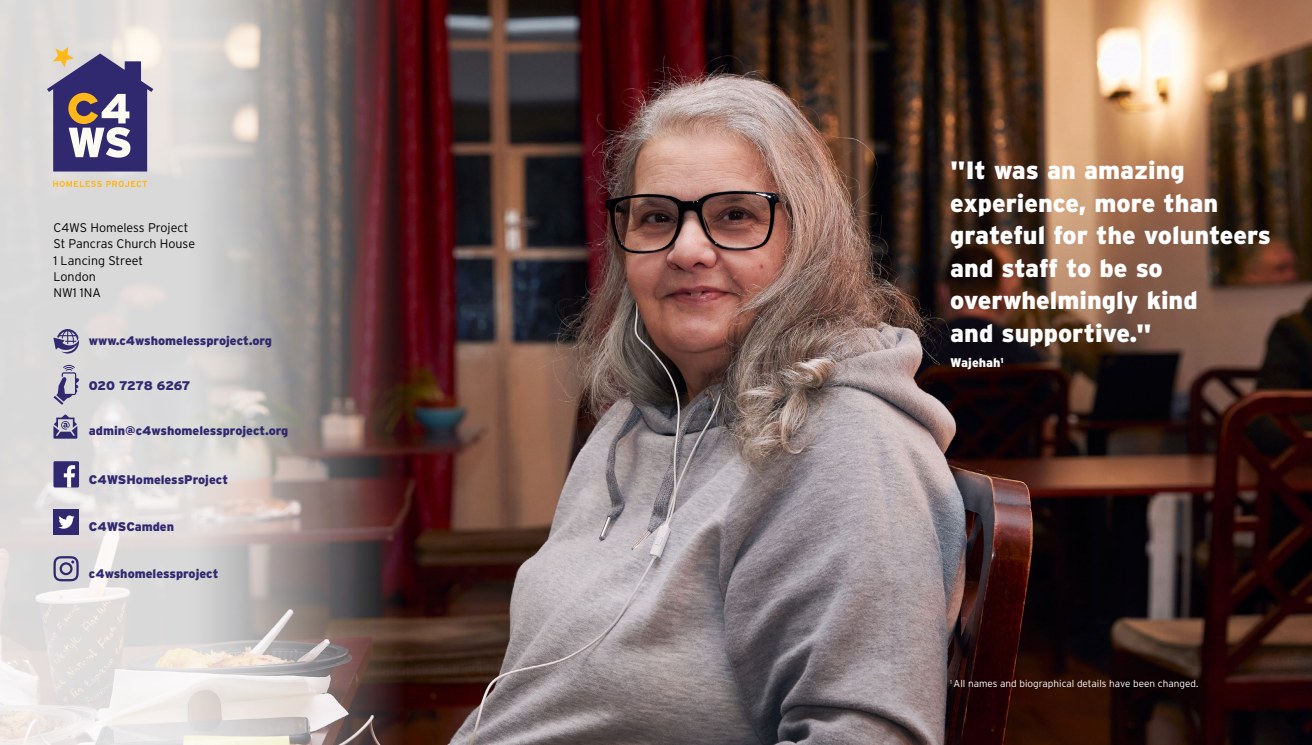
<style>
.page{position:relative;width:1312px;height:745px;background:#fff}
.page>*{position:absolute;margin:0;border:0;box-sizing:border-box;transform-origin:0 0}
.t1{font:900 25px/32.5px "Interstate";color:#fff}
.t2{font:900 12.5px "Interstate";color:#302970}
.t3{font:300 12.5px/16.2px "Interstate";color:#000}
.t4{font:900 12.5px "Interstate";letter-spacing:-.035em;color:#302970}
.t5{font:900 12.5px "Interstate";color:#fff}
.t6{font:300 10px "Interstate";color:#fff}
</style>
<div class="page">
<img style="left:0;top:0;width:1311px;height:744px">
<svg style="left:53px;top:329px;width:26px;height:24px"></svg>
<svg style="left:53px;top:364px;width:26px;height:40px"></svg>
<svg style="left:53px;top:414px;width:24px;height:24px"></svg>
<div style="left:53px;top:461px;width:26px;height:26px;background:#302970"></div>
<svg style="left:64px;top:465px;width:11px;height:22px"></svg>
<div style="left:53px;top:508px;width:26px;height:26px;background:#302970"></div>
<svg style="left:58px;top:515px;width:17px;height:13px"></svg>
<svg style="left:53px;top:555px;width:26px;height:26px"></svg>
<svg style="left:47px;top:47px;width:106px;height:124px;background:#7f7796"></svg>
<svg style="left:53px;top:181px;width:94px;height:6px"></svg>
<p class="t3" style="left:53px;top:219px;width:143px">C4WS Homeless Project<br>St Pancras Church House<br>1 Lancing Street<br>London<br>NW1 1NA</p>
<p class="t2" style="left:89px;top:333px;width:184px">www.c4wshomelessproject.org</p>
<p class="t4" style="left:89px;top:378px;width:103px">020 7278 6267</p>
<p class="t2" style="left:89px;top:423px;width:201px">admin@c4wshomelessproject.org</p>
<p class="t2" style="left:89px;top:472px;width:140px">C4WSHomelessProject</p>
<p class="t2" style="left:89px;top:519px;width:87px">C4WSCamden</p>
<p class="t2" style="left:89px;top:565px;width:131px">c4wshomelessproject</p>
<p class="t1" style="left:950px;top:154px;width:322px">"It was an amazing experience, more than grateful for the volunteers and staff to be so overwhelmingly kind<br>and supportive."</p>
<p class="t5" style="left:950px;top:355px;width:55px">Wajehah<sup>1</sup></p>
<p class="t6" style="left:950px;top:677px;width:250px"><sup>1</sup> All names and biographical details have been changed.</p>
</div>
